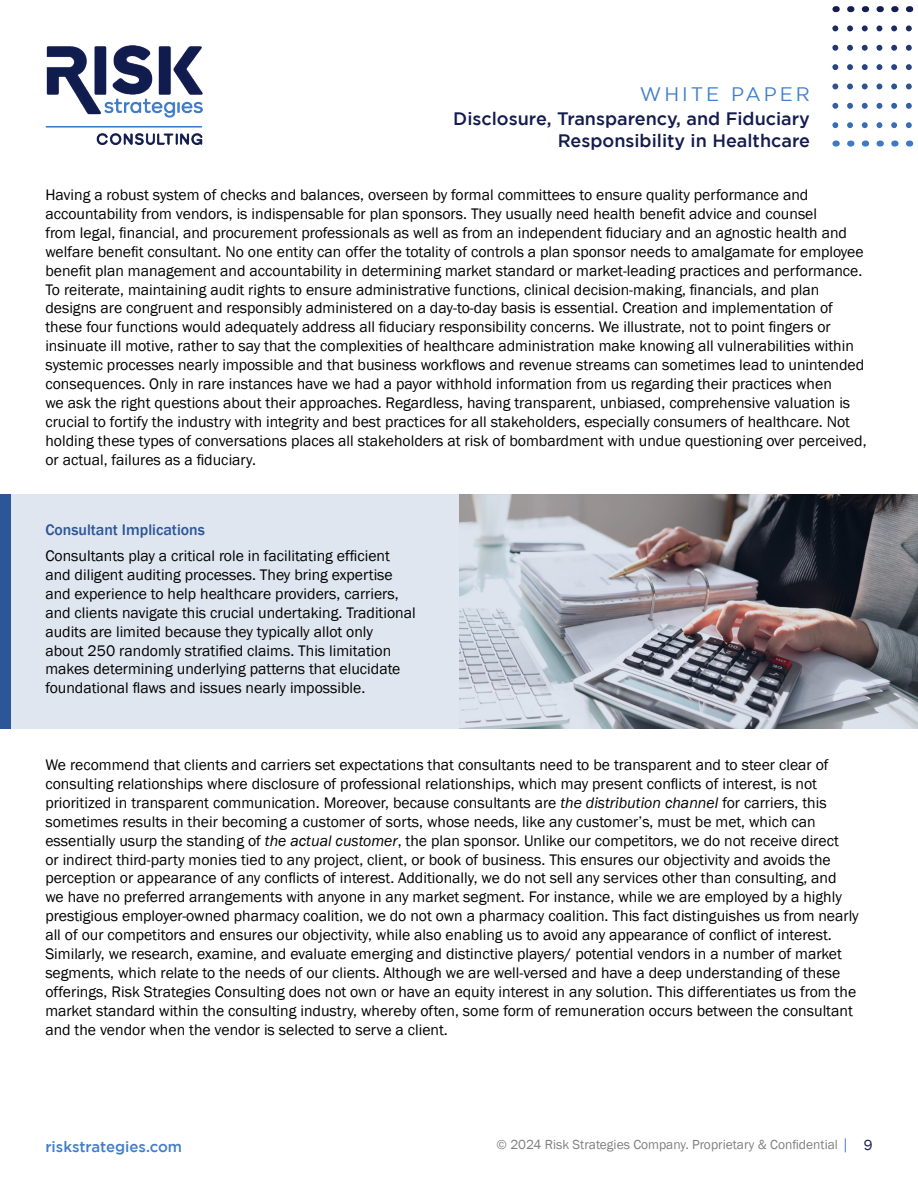
<style>
.page{position:relative;width:918px;height:1188px;background:#fff}
.page>*{position:absolute;margin:0;border:0;box-sizing:border-box;transform-origin:0 0}
.t1{font:19.5px "Gotham";letter-spacing:.15em;color:#407ec9}
.t2{font:500 18px/21.6px "Gotham";color:#141b4d;text-align:right}
.t3{font:15.75px/18.9px "Franklin Gothic";color:#000}
.t4{font:500 15.75px "Franklin Gothic";color:#2c5697}
.t5{font:500 15px "Gotham";color:#407ec9}
.t6{font:15px "Franklin Gothic";color:#1c1d4c}
.t7{font:13.5px "Franklin Gothic";color:#7f7f7f}
.s1{font-style:italic}
</style>
<div class="page">
<svg style="left:845px;top:1138px;width:1px;height:14px"></svg>
<img style="left:45px;top:45px;width:158px;height:100px">
<svg style="left:876px;top:28px;width:6px;height:101px"></svg>
<svg style="left:862px;top:28px;width:6px;height:101px"></svg>
<svg style="left:847px;top:28px;width:6px;height:101px"></svg>
<svg style="left:832px;top:28px;width:6px;height:101px"></svg>
<svg style="left:891px;top:28px;width:6px;height:101px"></svg>
<svg style="left:906px;top:28px;width:6px;height:101px"></svg>
<div style="left:0;top:495px;width:459px;height:234px;background:#dfe6ef"></div>
<div style="left:0;top:495px;width:11px;height:234px;background:#2c5697"></div>
<img style="left:459px;top:495px;width:459px;height:234px">
<p class="t1" style="left:640px;top:83px;width:172px">WHITE PAPER</p>
<p class="t2" style="left:453px;top:107px;width:358px">Disclosure, Transparency, and Fiduciary<br>Responsibility in Healthcare</p>
<p class="t3" style="left:45px;top:186px;width:823px">Having a robust system of checks and balances, overseen by formal committees to ensure quality performance and accountability from vendors, is indispensable for plan sponsors. They usually need health benefit advice and counsel<br>from legal, financial, and procurement professionals as well as from an independent fiduciary and an agnostic health and welfare benefit consultant. No one entity can offer the totality of controls a plan sponsor needs to amalgamate for employee benefit plan management and accountability in determining market standard or market-leading practices and performance.<br>To reiterate, maintaining audit rights to ensure administrative functions, clinical decision-making, financials, and plan designs are congruent and responsibly administered on a day-to-day basis is essential. Creation and implementation of these four functions would adequately address all fiduciary responsibility concerns. We illustrate, not to point fingers or insinuate ill motive, rather to say that the complexities of healthcare administration make knowing all vulnerabilities within systemic processes nearly impossible and that business workflows and revenue streams can sometimes lead to unintended consequences. Only in rare instances have we had a payor withhold information from us regarding their practices when<br>we ask the right questions about their approaches. Regardless, having transparent, unbiased, comprehensive valuation is crucial to fortify the industry with integrity and best practices for all stakeholders, especially consumers of healthcare. Not holding these types of conversations places all stakeholders at risk of bombardment with undue questioning over perceived, or actual, failures as a fiduciary.</p>
<p class="t4" style="left:45px;top:520px;width:161px">Consultant Implications</p>
<p class="t3" style="left:45px;top:547px;width:372px">Consultants play a critical role in facilitating efficient and diligent auditing processes. They bring expertise and experience to help healthcare providers, carriers, and clients navigate this crucial undertaking. Traditional audits are limited because they typically allot only<br>about 250 randomly stratified claims. This limitation makes determining underlying patterns that elucidate foundational flaws and issues nearly impossible.</p>
<p class="t3" style="left:45px;top:756px;width:815px">We recommend that clients and carriers set expectations that consultants need to be transparent and to steer clear of consulting relationships where disclosure of professional relationships, which may present conflicts of interest, is not prioritized in transparent communication. Moreover, because consultants are <span class="s1">the distribution channel</span> for carriers, this sometimes results in their becoming a customer of sorts, whose needs, like any customer’s, must be met, which can essentially usurp the standing of <span class="s1">the actual customer</span>, the plan sponsor. Unlike our competitors, we do not receive direct<br>or indirect third-party monies tied to any project, client, or book of business. This ensures our objectivity and avoids the perception or appearance of any conflicts of interest. Additionally, we do not sell any services other than consulting, and we have no preferred arrangements with anyone in any market segment. For instance, while we are employed by a highly prestigious employer-owned pharmacy coalition, we do not own a pharmacy coalition. This fact distinguishes us from nearly all of our competitors and ensures our objectivity, while also enabling us to avoid any appearance of conflict of interest.<br>Similarly, we research, examine, and evaluate emerging and distinctive players/ potential vendors in a number of market segments, which relate to the needs of our clients. Although we are well-versed and have a deep understanding of these offerings, Risk Strategies Consulting does not own or have an equity interest in any solution. This differentiates us from the market standard within the consulting industry, whereby often, some form of remuneration occurs between the consultant and the vendor when the vendor is selected to serve a client.</p>
<p class="t5" style="left:45px;top:1139px;width:138px">riskstrategies.com</p>
<p class="t7" style="left:497px;top:1136px;width:343px">© 2024 Risk Strategies Company. Proprietary &amp; Confidential</p>
<p class="t6" style="left:864px;top:1136px;width:10px">9</p>
</div>
